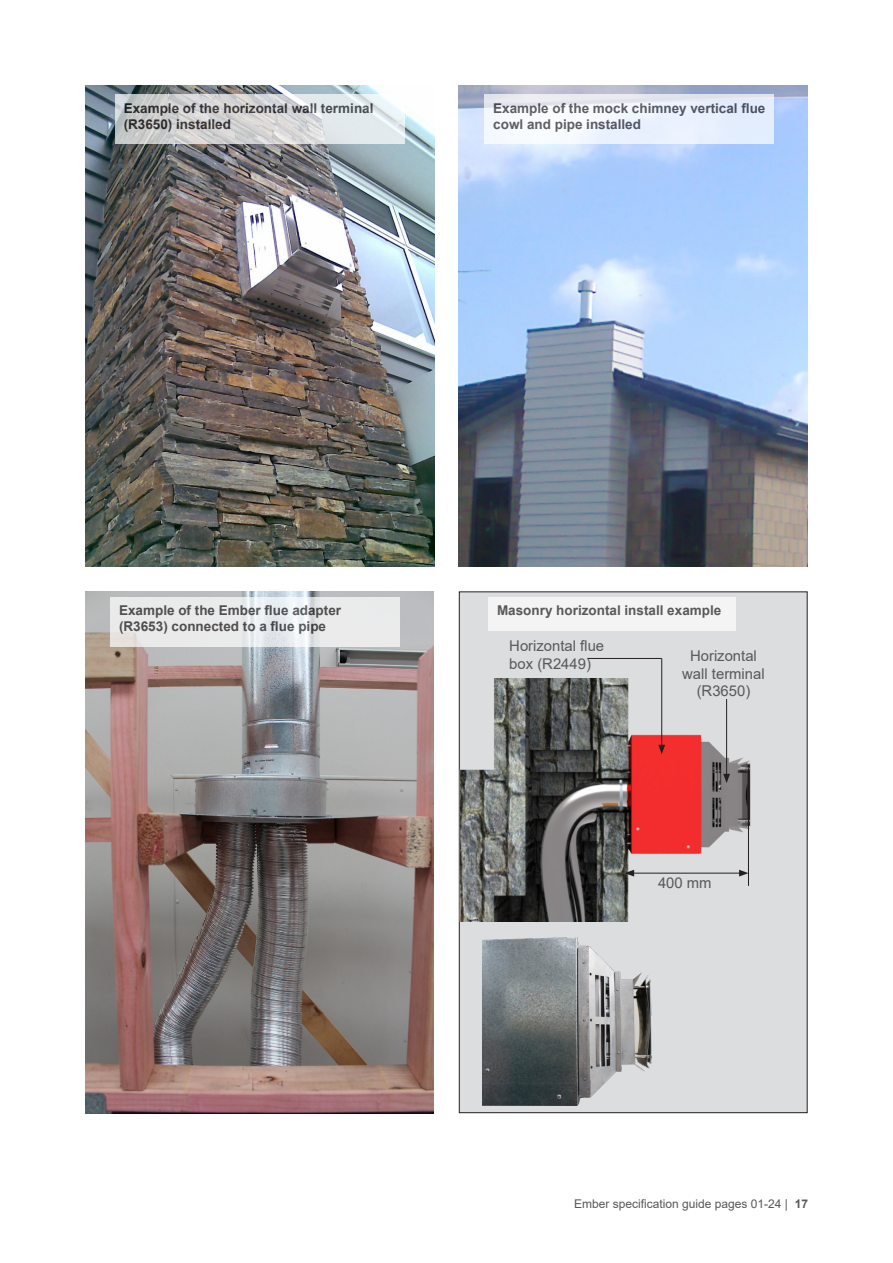
<style>
.page{position:relative;width:893px;height:1263px;background:#fff}
.page>*{position:absolute;margin:0;border:0;box-sizing:border-box;transform-origin:0 0}
.t1{font:14.85px/17.5px "Arial";color:#57585a}
.t2{font:700 13.5px/16.2px "Arial";color:#231f20}
.t3{font:12px "Arial";color:#57585a}
.s1{font-weight:700}
</style>
<div class="page">
<div style="left:459px;top:592px;width:348px;height:521px;background:#dcdddf"></div>
<img style="left:483px;top:937px;width:169px;height:168px">
<img style="left:459px;top:679px;width:292px;height:243px">
<hr style="left:726px;top:699px;width:1px;height:77px;background:#231f20">
<svg style="left:723px;top:774px;width:7px;height:9px"></svg>
<hr style="left:661px;top:658px;width:1px;height:89px;background:#231f20">
<svg style="left:658px;top:745px;width:7px;height:9px"></svg>
<hr style="left:588px;top:658px;width:74px;height:1px;background:#231f20">
<hr style="left:632px;top:873px;width:109px;height:1px;background:#231f20">
<svg style="left:625px;top:870px;width:9px;height:6px"></svg>
<svg style="left:739px;top:870px;width:9px;height:6px"></svg>
<hr style="left:748px;top:768px;width:1px;height:118px;background:#231f20">
<img style="left:86px;top:591px;width:348px;height:522px">
<img style="left:85px;top:85px;width:349px;height:481px">
<img style="left:459px;top:85px;width:349px;height:481px">
<svg style="left:115px;top:94px;width:289px;height:50px;background:#d7d9db"></svg>
<div style="left:485px;top:94px;width:289px;height:50px;background:linear-gradient(to bottom,#eaedf5,#eff7ff)"></div>
<svg style="left:111px;top:597px;width:289px;height:50px;background:#e9eaeb"></svg>
<div style="left:488px;top:597px;width:248px;height:33px;background:#f4f4f5"></div>
<p class="t2" style="left:124px;top:100px;width:251px">Example of the horizontal wall terminal (R3650) installed</p>
<p class="t2" style="left:493px;top:100px;width:274px">Example of the mock chimney vertical flue cowl and pipe installed</p>
<p class="t2" style="left:119px;top:602px;width:224px">Example of the Ember flue adapter (R3653) connected to a flue pipe</p>
<p class="t2" style="left:497px;top:602px;width:226px">Masonry horizontal install example</p>
<p class="t1" style="left:509px;top:637px;width:96px">Horizontal flue box (R2449)</p>
<p class="t1" style="left:682px;top:647px;width:84px;text-align:center">Horizontal wall terminal (R3650)</p>
<p class="t1" style="left:658px;top:874px;width:55px">400 mm</p>
<p class="t3" style="left:574px;top:1195px;width:235px">Ember specification guide pages 01-24 | <span class="s1">17</span></p>
</div>
